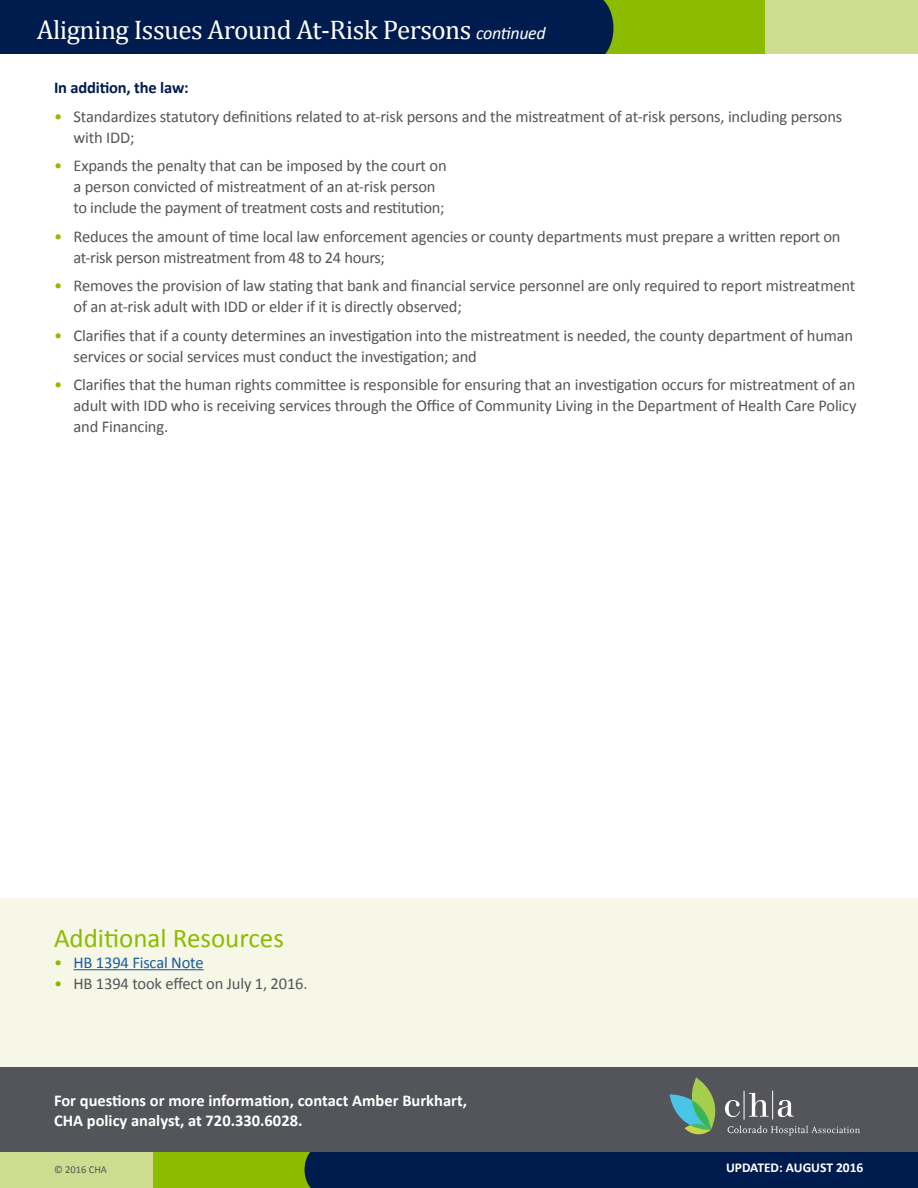
<style>
.page{position:relative;width:918px;height:1188px;background:#fff}
.page>*{position:absolute;margin:0;border:0;box-sizing:border-box;transform-origin:0 0}
.t1{font:27px "Cambria Math";letter-spacing:-.02em;color:#fff}
.t2{font:27px "Calibri";color:#8dbb00}
.t3{font:16.5px/21px "Calibri";letter-spacing:-.01em;color:#54555a}
.t4{font:700 16.5px "Calibri";color:#fff}
.t5{font:700 16.5px "Calibri";letter-spacing:-.01em;color:#001c4e}
.t6{font:16.5px "Calibri";letter-spacing:-.01em;color:#175d9e}
.t7{font:700 13.5px "Calibri";color:#fff}
.t8{font:10.5px "Calibri";color:#54555a}
.s1{font-family:"Calibri";font-style:italic;font-size:18px}
.s2{color:#8dbb00}
</style>
<div class="page">
<div style="left:0;top:899px;width:918px;height:183px;background:#f7f7e8"></div>
<hr style="left:74px;top:969px;width:130px;height:1px;background:#175d9e">
<div style="left:314px;top:1138px;width:604px;height:50px;background:#001c4e"></div>
<div style="left:0;top:1138px;width:153px;height:50px;background:#cddc8e"></div>
<div style="left:153px;top:1138px;width:174px;height:50px;background:#8dbb00"></div>
<svg style="left:305px;top:1151px;width:34px;height:37px"></svg>
<div style="left:0;top:1067px;width:918px;height:84px;background:#54555a"></div>
<svg style="left:670px;top:1078px;width:190px;height:58px"></svg>
<div style="left:0;top:0;width:604px;height:54px;background:#001c4e"></div>
<div style="left:765px;top:0;width:153px;height:54px;background:#cddc8e"></div>
<div style="left:591px;top:0;width:174px;height:54px;background:#8dbb00"></div>
<svg style="left:591px;top:0;width:22px;height:54px"></svg>
<p class="t1" style="left:37px;top:14px;width:511px">Aligning Issues Around At-Risk Persons <span class="s1">continued</span></p>
<p class="t5" style="left:54px;top:77px;width:136px">In addition, the law:</p>
<p class="t3" style="left:74px;top:106px;width:770px;text-indent:-20px"><span class="s2">•</span> Standardizes statutory definitions related to at-risk persons and the mistreatment of at-risk persons, including persons with IDD;</p>
<p class="t3" style="left:54px;top:155px;width:394px"><span class="s2">•</span> Expands the penalty that can be imposed by the court on</p>
<p class="t3" style="left:74px;top:176px;width:364px">a person convicted of mistreatment of an at-risk person</p>
<p class="t3" style="left:74px;top:197px;width:373px">to include the payment of treatment costs and restitution;</p>
<p class="t3" style="left:74px;top:226px;width:768px;text-indent:-20px"><span class="s2">•</span> Reduces the amount of time local law enforcement agencies or county departments must prepare a written report on at-risk person mistreatment from 48 to 24 hours;</p>
<p class="t3" style="left:74px;top:275px;width:783px;text-indent:-20px"><span class="s2">•</span> Removes the provision of law stating that bank and financial service personnel are only required to report mistreatment of an at-risk adult with IDD or elder if it is directly observed;</p>
<p class="t3" style="left:74px;top:325px;width:781px;text-indent:-20px"><span class="s2">•</span> Clarifies that if a county determines an investigation into the mistreatment is needed, the county department of human services or social services must conduct the investigation; and</p>
<p class="t3" style="left:74px;top:374px;width:785px;text-align:justify;text-indent:-20px"><span class="s2">•</span> Clarifies that the human rights committee is responsible for ensuring that an investigation occurs for mistreatment of an adult with IDD who is receiving services through the Office of Community Living in the Department of Health Care Policy and Financing.</p>
<p class="t2" style="left:54px;top:921px;width:231px">Additional Resources</p>
<p class="t6" style="left:54px;top:952px;width:151px"><span class="s2">•</span> HB 1394 Fiscal Note</p>
<p class="t3" style="left:54px;top:973px;width:255px"><span class="s2">•</span> HB 1394 took effect on July 1, 2016.</p>
<p class="t4" style="left:54px;top:1090px;width:415px">For questions or more information, contact Amber Burkhart,</p>
<p class="t4" style="left:54px;top:1110px;width:250px">CHA policy analyst, at 720.330.6028.</p>
<p class="t8" style="left:54px;top:1163px;width:55px">© 2016 CHA</p>
<p class="t7" style="left:726px;top:1159px;width:139px">UPDATED: AUGUST 2016</p>
</div>
